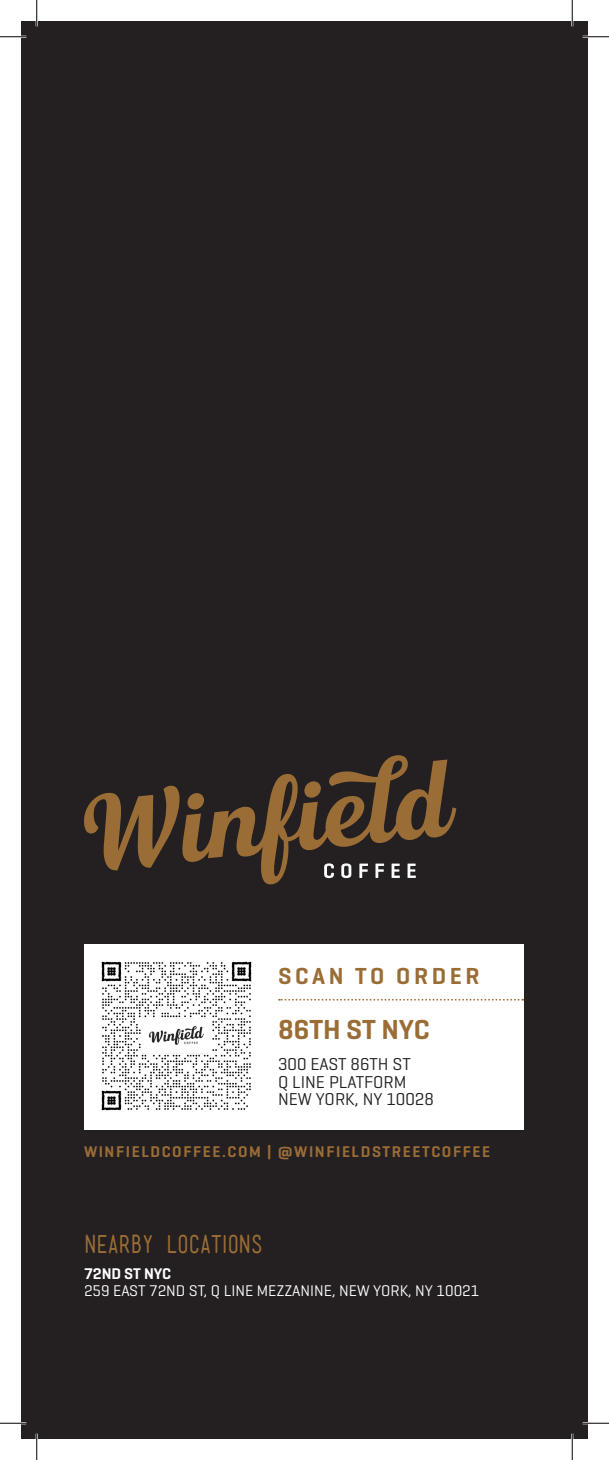
<style>
.page{position:relative;width:609px;height:1460px;background:#fff}
.page>*{position:absolute;margin:0;border:0;box-sizing:border-box;transform-origin:0 0}
.Category{font:600 28px "Geogrotesque";color:#9a6d36}
.Category-2{font:24.5px "Mensch";color:#9a6d36}
.t1{font:600 23.62px "Geogrotesque";letter-spacing:.15em;color:#9a6d36}
.Item{font:17.5px "Geogrotesque";color:#231f20}
.Item-2{font:15.75px "Geogrotesque";color:#fff}
.Item-3{font:600 15.75px "Geogrotesque";letter-spacing:.1em;color:#9a6d36}
.Item-4{font:600 15.75px "Geogrotesque";color:#fff}
</style>
<div class="page">
<div style="left:21px;top:21px;width:567px;height:1417px;background:#241f21"></div>
<div style="left:84px;top:944px;width:439px;height:185px;background:#fff"></div>
<svg style="left:279px;top:999px;width:244px;height:1px"></svg>
<svg style="left:84px;top:785px;width:96px;height:85px"></svg>
<svg style="left:182px;top:755px;width:274px;height:130px"></svg>
<svg style="left:324px;top:863px;width:10px;height:15px"></svg>
<svg style="left:341px;top:863px;width:10px;height:15px"></svg>
<svg style="left:359px;top:863px;width:9px;height:15px"></svg>
<svg style="left:376px;top:863px;width:8px;height:15px"></svg>
<svg style="left:392px;top:863px;width:8px;height:15px"></svg>
<svg style="left:408px;top:863px;width:8px;height:15px"></svg>
<img style="left:101px;top:961px;width:151px;height:150px">
<hr style="left:0;top:36px;width:26px;height:2px;background:#fff">
<hr style="left:583px;top:36px;width:26px;height:2px;background:#fff">
<hr style="left:0;top:1422px;width:26px;height:2px;background:#fff">
<hr style="left:583px;top:1422px;width:26px;height:2px;background:#fff">
<hr style="left:36px;top:0;width:2px;height:26px;background:#fff">
<hr style="left:36px;top:1433px;width:2px;height:27px;background:#fff">
<hr style="left:571px;top:0;width:2px;height:26px;background:#fff">
<hr style="left:571px;top:1433px;width:2px;height:27px;background:#fff">
<svg style="left:0;top:36px;width:26px;height:1px"></svg>
<svg style="left:583px;top:36px;width:26px;height:1px"></svg>
<svg style="left:0;top:1422px;width:26px;height:1px"></svg>
<svg style="left:583px;top:1422px;width:26px;height:1px"></svg>
<svg style="left:36px;top:0;width:1px;height:26px"></svg>
<svg style="left:36px;top:1433px;width:1px;height:27px"></svg>
<svg style="left:572px;top:0;width:1px;height:26px"></svg>
<svg style="left:572px;top:1433px;width:1px;height:27px"></svg>
<p class="t1" style="left:278px;top:961px;width:203px">SCAN TO ORDER</p>
<p class="Category" style="left:278px;top:1011px;width:153px">86TH ST NYC</p>
<p class="Item" style="left:278px;top:1053px;width:134px">300 EAST 86TH ST</p>
<p class="Item" style="left:278px;top:1070px;width:130px">Q LINE PLATFORM</p>
<p class="Item" style="left:278px;top:1088px;width:157px">NEW YORK, NY 10028</p>
<p class="Item-3" style="left:84px;top:1141px;width:408px">WINFIELDCOFFEE.COM | @WINFIELDSTREETCOFFEE</p>
<p class="Category-2" style="left:84px;top:1229px;width:180px">NEARBY LOCATIONS</p>
<p class="Item-4" style="left:84px;top:1263px;width:89px">72ND ST NYC</p>
<p class="Item-2" style="left:84px;top:1281px;width:397px">259 EAST 72ND ST, Q LINE MEZZANINE, NEW YORK, NY 10021</p>
</div>
